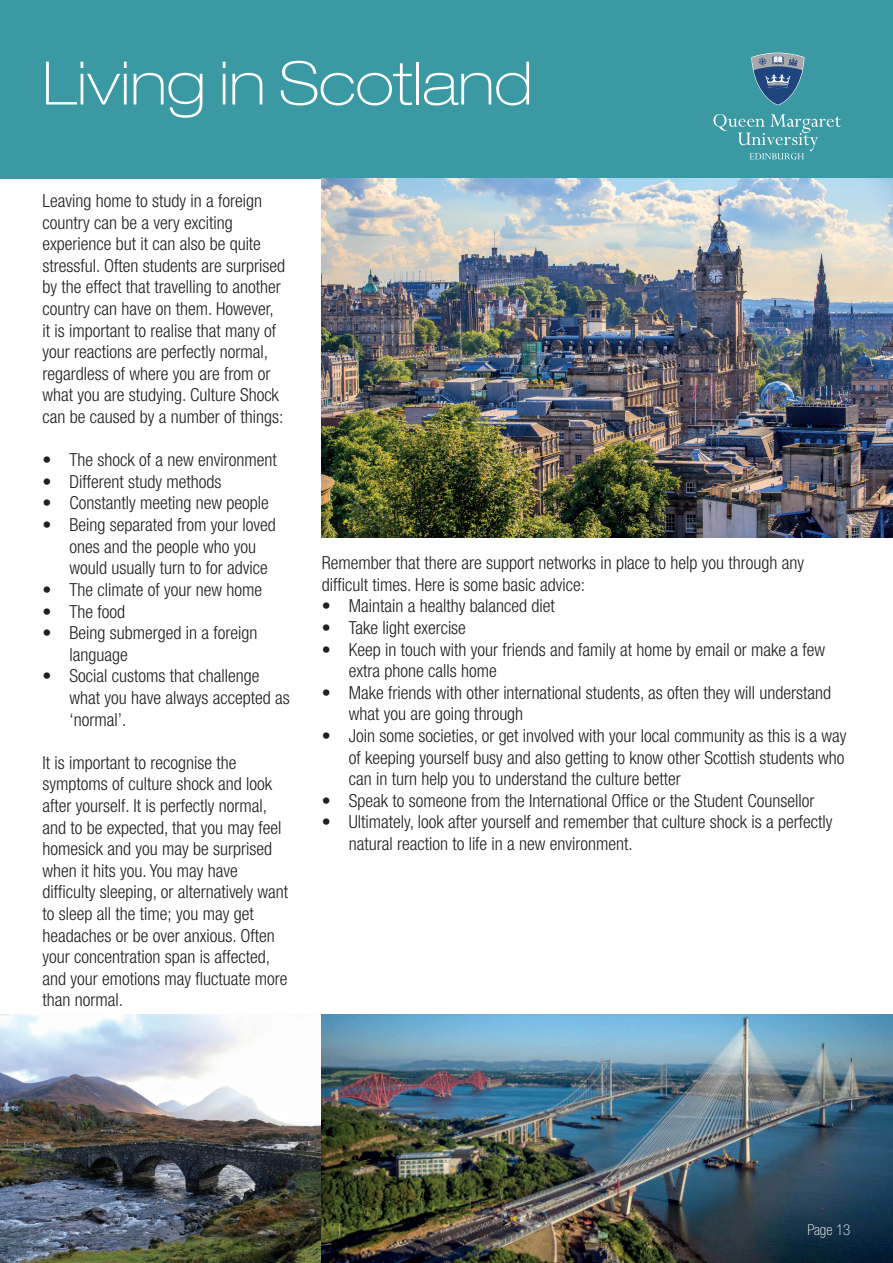
<style>
.page{position:relative;width:893px;height:1263px;background:#fff}
.page>*{position:absolute;margin:0;border:0;box-sizing:border-box;transform-origin:0 0}
.t1{font:100 expanded 60px "Helvetica Neue LT Pro";color:#fff}
.t2{font:300 condensed 18px/21.6px "Helvetica Neue LT Std";color:#231f20}
.t3{font:100 condensed 15px "Helvetica Neue LT Std";color:#fff}
</style>
<div class="page">
<img style="left:0;top:1014px;width:893px;height:249px">
<div style="left:0;top:0;width:893px;height:179px;background:#3b99a4"></div>
<img style="left:322px;top:179px;width:571px;height:359px">
<svg style="left:751px;top:52px;width:54px;height:54px"></svg>
<svg style="left:713px;top:114px;width:128px;height:45px"></svg>
<h1 class="t1" style="left:43px;top:47px;width:491px">Living in Scotland</h1>
<p class="t2" style="left:43px;top:190px;width:244px">Leaving home to study in a foreign country can be a very exciting experience but it can also be quite stressful. Often students are surprised by the effect that travelling to another country can have on them. However, it is important to realise that many of your reactions are perfectly normal, regardless of where you are from or what you are studying. Culture Shock can be caused by a number of things:</p>
<p class="t2" style="left:43px;top:449px;width:236px">• The shock of a new environment</p>
<p class="t2" style="left:43px;top:471px;width:180px">• Different study methods</p>
<p class="t2" style="left:43px;top:492px;width:228px">• Constantly meeting new people</p>
<p class="t2" style="left:70px;top:514px;width:208px;text-indent:-27px">• Being separated from your loved ones and the people who you would usually turn to for advice</p>
<p class="t2" style="left:43px;top:579px;width:221px">• The climate of your new home</p>
<p class="t2" style="left:43px;top:600px;width:84px">• The food</p>
<p class="t2" style="left:70px;top:622px;width:189px;text-indent:-27px">• Being submerged in a foreign language</p>
<p class="t2" style="left:70px;top:665px;width:222px;text-indent:-27px">• Social customs that challenge what you have always accepted as ‘normal’.</p>
<p class="t2" style="left:43px;top:751px;width:247px">It is important to recognise the symptoms of culture shock and look after yourself. It is perfectly normal, and to be expected, that you may feel homesick and you may be surprised when it hits you. You may have difficulty sleeping, or alternatively want to sleep all the time; you may get headaches or be over anxious. Often your concentration span is affected, and your emotions may fluctuate more than normal.</p>
<p class="t2" style="left:322px;top:552px;width:484px">Remember that there are support networks in place to help you through any difficult times. Here is some basic advice:</p>
<p class="t2" style="left:322px;top:595px;width:235px">• Maintain a healthy balanced diet</p>
<p class="t2" style="left:322px;top:617px;width:146px">• Take light exercise</p>
<p class="t2" style="left:349px;top:638px;width:478px;text-indent:-27px">• Keep in touch with your friends and family at home by email or make a few extra phone calls home</p>
<p class="t2" style="left:349px;top:681px;width:484px;text-indent:-27px">• Make friends with other international students, as often they will understand what you are going through</p>
<p class="t2" style="left:349px;top:725px;width:499px;text-align:justify;text-indent:-27px">• Join some societies, or get involved with your local community as this is a way of keeping yourself busy and also getting to know other Scottish students who can in turn help you to understand the culture better</p>
<p class="t2" style="left:322px;top:789px;width:494px">• Speak to someone from the International Office or the Student Counsellor</p>
<p class="t2" style="left:349px;top:811px;width:485px;text-indent:-27px">• Ultimately, look after yourself and remember that culture shock is a perfectly natural reaction to life in a new environment.</p>
<p class="t3" style="left:807px;top:1222px;width:45px">Page 13</p>
</div>
